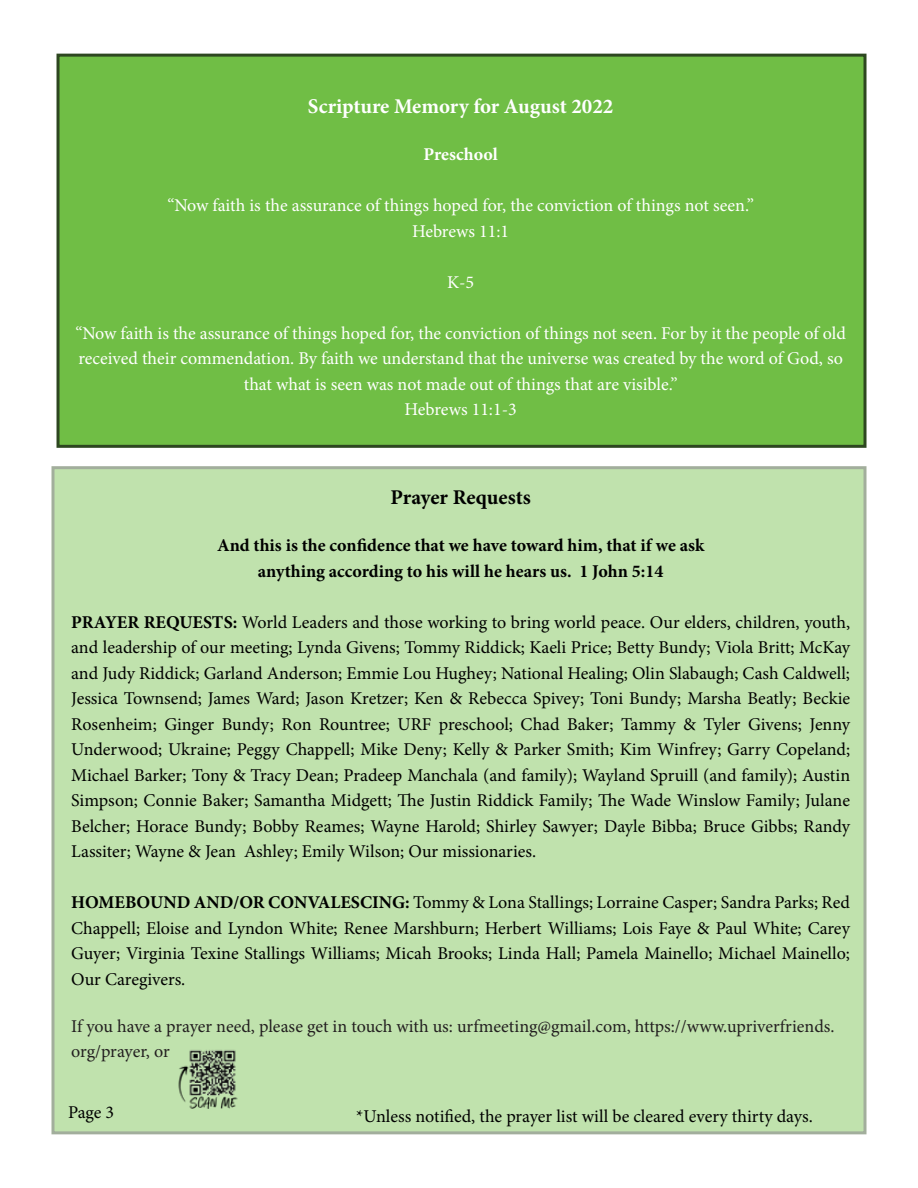
<style>
.page{position:relative;width:918px;height:1188px;background:#fff}
.page>*{position:absolute;margin:0;border:0;box-sizing:border-box;transform-origin:0 0}
.t1{font:700 21px "Minion Pro";color:#fff}
.t2{font:700 21px "Minion Pro";letter-spacing:-.005em;color:#000}
.t3{font:18px/25.5px "Minion Pro";color:#000;text-align:justify}
.t4{font:18px/25.5px "Minion Pro";letter-spacing:-.005em;color:#fff;text-align:center}
.t5{font:18px/25.5px "Minion Pro";letter-spacing:-.005em;color:#231f20}
.t6{font:700 18px "Minion Pro";color:#000}
.t7{font:700 18px "Minion Pro";color:#fff}
.s1{font-weight:700}
</style>
<div class="page">
<div style="left:51px;top:466px;width:816px;height:668px;background:#c0e2ad"></div>
<div style="left:57px;top:54px;width:810px;height:394px;background:#70be45;border:3px solid #2d4720"></div>
<img style="left:178px;top:1050px;width:60px;height:58px">
<p class="t1" style="left:308px;top:92px;width:307px">Scripture Memory for August 2022</p>
<p class="t7" style="left:424px;top:142px;width:76px">Preschool</p>
<p class="t4" style="left:167px;top:193px;width:588px">“Now faith is the assurance of things hoped for, the conviction of things not seen.”</p>
<p class="t4" style="left:412px;top:218px;width:99px">Hebrews 11:1</p>
<p class="t4" style="left:447px;top:269px;width:29px">K-5</p>
<p class="t4" style="left:75px;top:320px;width:772px">“Now faith is the assurance of things hoped for, the conviction of things not seen. For by it the people of old received their commendation. By faith we understand that the universe was created by the word of God, so that what is seen was not made out of things that are visible.”</p>
<p class="t4" style="left:405px;top:397px;width:114px">Hebrews 11:1-3</p>
<p class="t2" style="left:390px;top:483px;width:142px">Prayer Requests</p>
<p class="t6" style="left:217px;top:533px;width:489px">And this is the confidence that we have toward him, that if we ask</p>
<p class="t6" style="left:258px;top:558px;width:407px">anything according to his will he hears us. 1 John 5:14</p>
<p class="t3" style="left:71px;top:609px;width:780px"><span class="s1">PRAYER REQUESTS:</span> World Leaders and those working to bring world peace. Our elders, children, youth, and leadership of our meeting; Lynda Givens; Tommy Riddick; Kaeli Price; Betty Bundy; Viola Britt; McKay and Judy Riddick; Garland Anderson; Emmie Lou Hughey; National Healing; Olin Slabaugh; Cash Caldwell; Jessica Townsend; James Ward; Jason Kretzer; Ken &amp; Rebecca Spivey; Toni Bundy; Marsha Beatly; Beckie Rosenheim; Ginger Bundy; Ron Rountree; URF preschool; Chad Baker; Tammy &amp; Tyler Givens; Jenny Underwood; Ukraine; Peggy Chappell; Mike Deny; Kelly &amp; Parker Smith; Kim Winfrey; Garry Copeland; Michael Barker; Tony &amp; Tracy Dean; Pradeep Manchala (and family); Wayland Spruill (and family); Austin Simpson; Connie Baker; Samantha Midgett; The Justin Riddick Family; The Wade Winslow Family; Julane Belcher; Horace Bundy; Bobby Reames; Wayne Harold; Shirley Sawyer; Dayle Bibba; Bruce Gibbs; Randy Lassiter; Wayne &amp; Jean Ashley; Emily Wilson; Our missionaries.</p>
<p class="t3" style="left:71px;top:890px;width:780px"><span class="s1">HOMEBOUND AND/OR CONVALESCING:</span> Tommy &amp; Lona Stallings; Lorraine Casper; Sandra Parks; Red Chappell; Eloise and Lyndon White; Renee Marshburn; Herbert Williams; Lois Faye &amp; Paul White; Carey Guyer; Virginia Texine Stallings Williams; Micah Brooks; Linda Hall; Pamela Mainello; Michael Mainello; Our Caregivers.</p>
<p class="t5" style="left:71px;top:1013px;width:765px">If you have a prayer need, please get in touch with us: urfmeeting@gmail.com, https://www.upriverfriends. org/prayer, or</p>
<p class="t3" style="left:68px;top:1100px;width:48px">Page 3</p>
<p class="t3" style="left:356px;top:1104px;width:458px">*Unless notified, the prayer list will be cleared every thirty days.</p>
</div>
